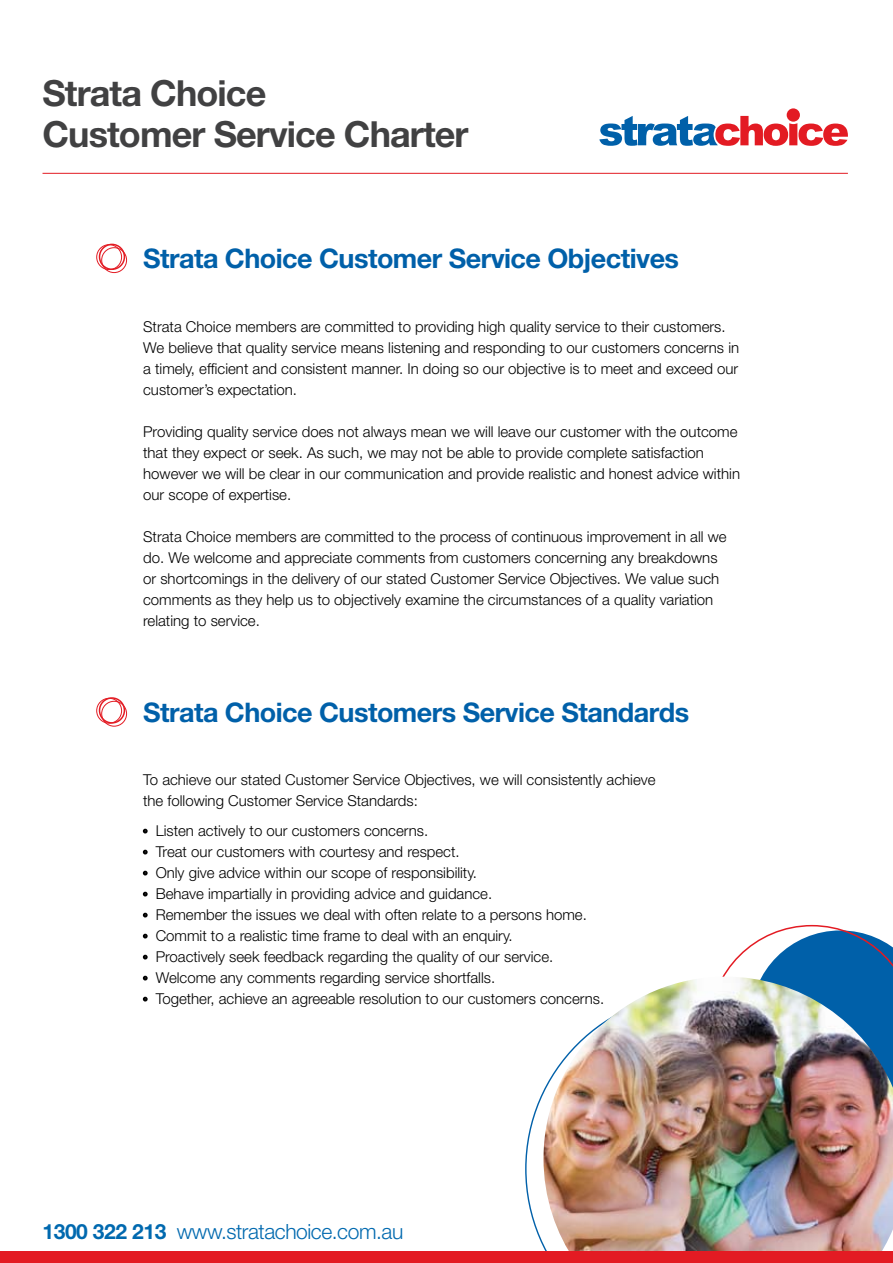
<style>
.page{position:relative;width:893px;height:1263px;background:#fff}
.page>*{position:absolute;margin:0;border:0;box-sizing:border-box;transform-origin:0 0}
.t1{font:700 36px/40.5px "Helvetica Neue LT Pro";letter-spacing:-.025em;color:#414142}
.t2{font:700 27px "Helvetica Neue LT Pro";letter-spacing:-.02em;color:#0060a9}
.t3{font:300 21px "Helvetica Neue LT Pro";letter-spacing:-.02em;color:#0069af}
.t4{font:300 15px/21px "Helvetica Neue LT Pro";color:#000}
.s1{font-weight:700}
</style>
<div class="page">
<svg style="left:722px;top:925px;width:171px;height:52px"></svg>
<img style="left:543px;top:977px;width:350px;height:274px">
<hr style="left:43px;top:173px;width:805px;height:1px;background:#e31b23">
<svg style="left:143px;top:829px;width:5px;height:4px"></svg>
<svg style="left:143px;top:850px;width:5px;height:4px"></svg>
<svg style="left:143px;top:871px;width:5px;height:4px"></svg>
<svg style="left:143px;top:892px;width:5px;height:4px"></svg>
<svg style="left:143px;top:913px;width:5px;height:4px"></svg>
<svg style="left:143px;top:934px;width:5px;height:4px"></svg>
<svg style="left:143px;top:955px;width:5px;height:4px"></svg>
<svg style="left:143px;top:976px;width:5px;height:4px"></svg>
<svg style="left:143px;top:997px;width:5px;height:4px"></svg>
<div style="left:0;top:1251px;width:893px;height:12px;background:#e31b23"></div>
<div style="left:99px;top:244px;width:26px;height:26px;border:2px solid #e31b23;border-radius:50%"></div>
<div style="left:96px;top:244px;width:26px;height:26px;border:1px solid #e31b23;border-radius:50%"></div>
<div style="left:101px;top:247px;width:26px;height:26px;border:1px solid #e31b23;border-radius:50%"></div>
<div style="left:99px;top:697px;width:26px;height:27px;border:2px solid #e31b23;border-radius:50%"></div>
<div style="left:96px;top:698px;width:26px;height:25px;border:1px solid #e31b23;border-radius:50%"></div>
<div style="left:101px;top:701px;width:26px;height:25px;border:1px solid #e31b23;border-radius:50%"></div>
<svg style="left:599px;top:116px;width:249px;height:30px"></svg>
<div style="left:787px;top:108px;width:13px;height:14px;background:#e31b23;border-radius:50%"></div>
<h1 class="t1" style="left:43px;top:72px;width:428px">Strata Choice<br>Customer Service Charter</h1>
<h2 class="t2" style="left:143px;top:242px;width:537px">Strata Choice Customer Service Objectives</h2>
<p class="t4" style="left:143px;top:315px;width:597px">Strata Choice members are committed to providing high quality service to their customers.<br>We believe that quality service means listening and responding to our customers concerns in a timely, efficient and consistent manner. In doing so our objective is to meet and exceed our customer’s expectation.</p>
<p class="t4" style="left:143px;top:420px;width:598px">Providing quality service does not always mean we will leave our customer with the outcome that they expect or seek. As such, we may not be able to provide complete satisfaction however we will be clear in our communication and provide realistic and honest advice within our scope of expertise.</p>
<p class="t4" style="left:143px;top:525px;width:585px">Strata Choice members are committed to the process of continuous improvement in all we do. We welcome and appreciate comments from customers concerning any breakdowns or shortcomings in the delivery of our stated Customer Service Objectives. We value such comments as they help us to objectively examine the circumstances of a quality variation relating to service.</p>
<h2 class="t2" style="left:143px;top:695px;width:547px">Strata Choice Customers Service Standards</h2>
<p class="t4" style="left:143px;top:769px;width:514px">To achieve our stated Customer Service Objectives, we will consistently achieve the following Customer Service Standards:</p>
<p class="t4" style="left:143px;top:820px;width:463px">· Listen actively to our customers concerns.<br>· Treat our customers with courtesy and respect.<br>· Only give advice within our scope of responsibility.<br>· Behave impartially in providing advice and guidance.<br>· Remember the issues we deal with often relate to a persons home.<br>· Commit to a realistic time frame to deal with an enquiry.<br>· Proactively seek feedback regarding the quality of our service.<br>· Welcome any comments regarding service shortfalls.<br>· Together, achieve an agreeable resolution to our customers concerns.</p>
<h3 class="t3" style="left:43px;top:1218px;width:362px"><span class="s1">1300 322 213</span> www.stratachoice.com.au</h3>
</div>
